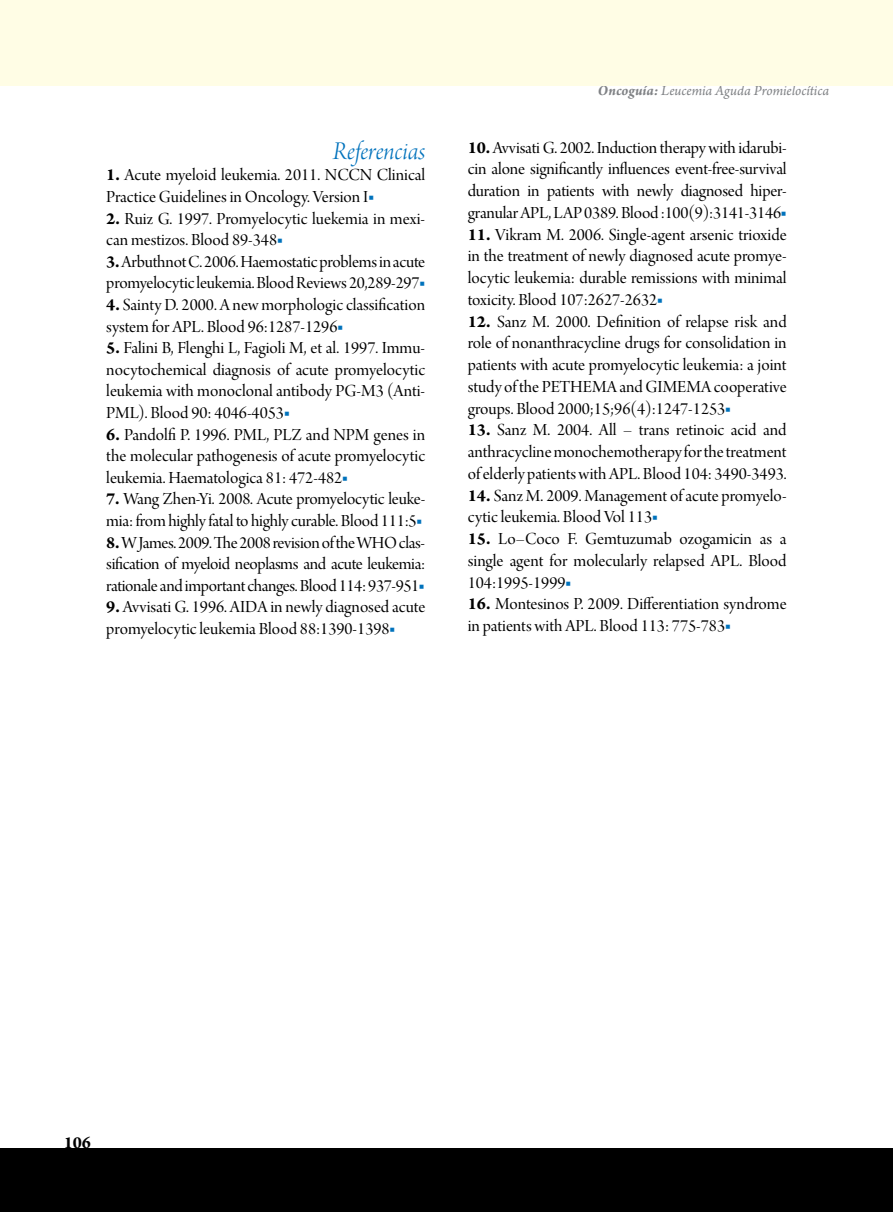
<style>
.page{position:relative;width:893px;height:1212px;background:#fff}
.page>*{position:absolute;margin:0;border:0;box-sizing:border-box;transform-origin:0 0}
.t1{font:27px "Arno Pro Light Italic Display";color:#0072bc}
.t2{font:18px/21.8px "Arno Pro Display";color:#000}
.t3{font:700 18px "Arno Pro";color:#000}
.t4{font:italic 15px "Arno Pro";color:#808285}
.s1{font-family:"Arno Pro";font-weight:700}
.s2{color:#0072bc}
.s3{font-weight:700}
</style>
<div class="page">
<div style="left:0;top:0;width:893px;height:85px;background:#fffde5"></div>
<div style="left:0;top:1148px;width:893px;height:64px;background:#000"></div>
<h1 class="t1" style="left:333px;top:136px;width:94px">Referencias</h1>
<p class="t2" style="left:106px;top:165px;width:320px"><span class="s1">1.</span> Acute myeloid leukemia. 2011. NCCN Clinical<br>Practice Guidelines in Oncology. Version I<span class="s2">■</span></p>
<p class="t2" style="left:106px;top:209px;width:320px"><span class="s1">2.</span> Ruiz G. 1997. Promyelocytic luekemia in mexi&shy;can mestizos. Blood 89-348<span class="s2">■</span></p>
<p class="t2" style="left:106px;top:252px;width:320px"><span class="s1">3.</span> Arbuthnot C. 2006. Haemostatic problems in acute promyelocytic leukemia. Blood Reviews 20,289-297<span class="s2">■</span></p>
<p class="t2" style="left:106px;top:295px;width:320px"><span class="s1">4.</span> Sainty D. 2000. A new morphologic classification system for APL. Blood 96:1287-1296<span class="s2">■</span></p>
<p class="t2" style="left:106px;top:338px;width:320px;text-align:justify"><span class="s1">5.</span> Falini B, Flenghi L, Fagioli M, et al. 1997. Immu&shy;nocytochemical diagnosis of acute promyelocytic leukemia with monoclonal antibody PG-M3 (Anti-PML). Blood 90: 4046-4053<span class="s2">■</span></p>
<p class="t2" style="left:106px;top:425px;width:320px;text-align:justify"><span class="s1">6.</span> Pandolfi P. 1996. PML, PLZ and NPM genes in the molecular pathogenesis of acute promyelocytic leukemia. Haematologica 81: 472-482<span class="s2">■</span></p>
<p class="t2" style="left:106px;top:489px;width:320px"><span class="s1">7.</span> Wang Zhen-Yi. 2008. Acute promyelocytic leuke&shy;mia: from highly fatal to highly curable. Blood 111:5<span class="s2">■</span></p>
<p class="t2" style="left:106px;top:533px;width:320px;text-align:justify"><span class="s1">8.</span> W James. 2009. The 2008 revision of the WHO clas&shy;sification of myeloid neoplasms and acute leukemia: rationale and important changes. Blood 114: 937-951<span class="s2">■</span></p>
<p class="t2" style="left:106px;top:597px;width:320px"><span class="s1">9.</span> Avvisati G. 1996. AIDA in newly diagnosed acute promyelocytic leukemia Blood 88:1390-1398<span class="s2">■</span></p>
<p class="t4" style="left:598px;top:82px;width:233px"><span class="s3">Oncoguía:</span> Leucemia Aguda Promielocítica</p>
<p class="t2" style="left:468px;top:138px;width:320px;text-align:justify"><span class="s1">10.</span> Avvisati G. 2002. Induction therapy with idarubi&shy;cin alone significantly influences event-free-survival duration in patients with newly diagnosed hiper&shy;granular APL, LAP 0389. Blood :100(9):3141-3146<span class="s2">■</span></p>
<p class="t2" style="left:468px;top:225px;width:320px;text-align:justify"><span class="s1">11.</span> Vikram M. 2006. Single-agent arsenic trioxide in the treatment of newly diagnosed acute promye&shy;locytic leukemia: durable remissions with minimal toxicity. Blood 107:2627-2632<span class="s2">■</span></p>
<p class="t2" style="left:468px;top:312px;width:320px;text-align:justify"><span class="s1">12.</span> Sanz M. 2000. Definition of relapse risk and role of nonanthracycline drugs for consolidation in patients with acute promyelocytic leukemia: a joint study of the PETHEMA and GIMEMA cooperative groups. Blood 2000;15;96(4):1247-1253<span class="s2">■</span></p>
<p class="t2" style="left:468px;top:420px;width:320px;text-align:justify"><span class="s1">13.</span> Sanz M. 2004. All – trans retinoic acid and anthracycline monochemotherapy for the treatment of elderly patients with APL. Blood 104: 3490-3493.</p>
<p class="t2" style="left:468px;top:486px;width:320px"><span class="s1">14.</span> Sanz M. 2009. Management of acute promyelo&shy;cytic leukemia. Blood Vol 113<span class="s2">■</span></p>
<p class="t2" style="left:468px;top:529px;width:320px;text-align:justify"><span class="s1">15.</span> Lo–Coco F. Gemtuzumab ozogamicin as a single agent for molecularly relapsed APL. Blood 104:1995-1999<span class="s2">■</span></p>
<p class="t2" style="left:468px;top:594px;width:320px"><span class="s1">16.</span> Montesinos P. 2009. Differentiation syndrome in patients with APL. Blood 113: 775-783<span class="s2">■</span></p>
<p class="t3" style="left:64px;top:1132px;width:29px">106</p>
</div>
